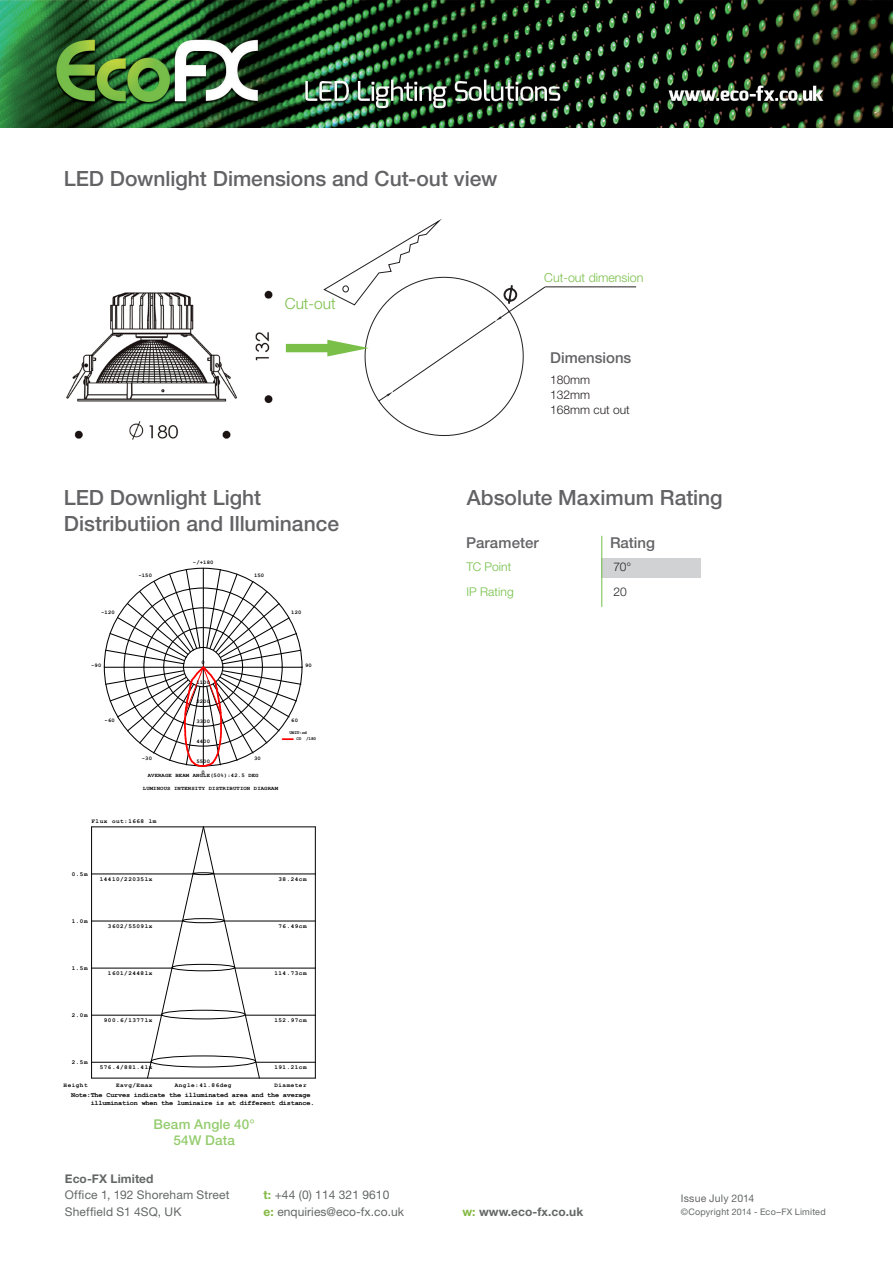
<style>
.page{position:relative;width:893px;height:1263px;background:#fff}
.page>*{position:absolute;margin:0;border:0;box-sizing:border-box;transform-origin:0 0}
.t1{font:500 21px/25.2px "Helvetica Neue";color:#636366}
.t2{font:500 19.35px "Helvetica Neue";color:#636366}
.t3{font:300 15.45px "Helvetica Neue";color:#79bf48}
.t4{font:500 15px "Helvetica Neue";color:#636366}
.t5{font:500 13.8px "Helvetica Neue";letter-spacing:.005em;color:#636366}
.t6{font:500 13.5px/16.2px "Helvetica Neue";letter-spacing:.015em;color:#94cc6e;text-align:center}
.t7{font:300 12.45px "Helvetica Neue";color:#79bf48}
.t8{font:12px/16.5px "Helvetica Neue";letter-spacing:.01em;color:#656767}
.t9{font:700 12px "Helvetica Neue";letter-spacing:.005em;color:#656767}
.t10{font:300 12px/15px "Helvetica Neue";color:#231f20}
.t11{font:300 12px "Helvetica Neue";letter-spacing:.01em;color:#71bf44}
.t12{font:300 11.1px/13.2px "Helvetica Neue";color:#231f20;text-align:justify}
.t13{font:10.5px "Helvetica Neue";letter-spacing:.015em;color:#656767}
.t14{font:9px "Helvetica Neue";letter-spacing:.02em;color:#656767}
.t15{font:700 6.75px/7.4px "Courier New";letter-spacing:-.025em;color:#000}
.t16{font:700 6px "Courier New";letter-spacing:.085em;color:#000}
.t17{font:700 5.55px "Courier New";letter-spacing:.025em;color:#000}
.t18{font:700 4.5px/6.3px "Courier New";letter-spacing:-.06em;color:#000}
.s1{font-weight:700;color:#82b840}
.s2{color:#82b840}
</style>
<div class="page">
<hr style="left:91px;top:827px;width:1px;height:251px;background:#000">
<hr style="left:92px;top:1078px;width:223px;height:1px;background:#000">
<hr style="left:315px;top:827px;width:1px;height:251px;background:#000">
<hr style="left:92px;top:827px;width:223px;height:1px;background:#000">
<hr style="left:92px;top:874px;width:101px;height:1px;background:#000">
<hr style="left:214px;top:874px;width:101px;height:1px;background:#000">
<hr style="left:92px;top:921px;width:91px;height:1px;background:#000">
<hr style="left:224px;top:921px;width:91px;height:1px;background:#000">
<hr style="left:92px;top:968px;width:80px;height:1px;background:#000">
<hr style="left:235px;top:968px;width:80px;height:1px;background:#000">
<hr style="left:92px;top:1015px;width:70px;height:1px;background:#000">
<hr style="left:245px;top:1015px;width:70px;height:1px;background:#000">
<hr style="left:92px;top:1062px;width:59px;height:1px;background:#000">
<hr style="left:256px;top:1062px;width:59px;height:1px;background:#000">
<svg style="left:147px;top:826px;width:113px;height:253px"></svg>
<img style="left:0;top:0;width:893px;height:127px">
<img style="left:66px;top:290px;width:207px;height:150px">
<div style="left:601px;top:558px;width:100px;height:20px;background:#d1d2d4"></div>
<hr style="left:601px;top:536px;width:1px;height:71px;background:#71bf44">
<svg style="left:103px;top:567px;width:200px;height:200px"></svg>
<hr style="left:545px;top:287px;width:91px;height:1px;background:#231f20">
<svg style="left:286px;top:220px;width:260px;height:216px"></svg>
<h1 class="t1" style="left:64px;top:166px;width:435px">LED Downlight Dimensions and Cut-out view</h1>
<h2 class="t2" style="left:-1px;top:174px;width:333px">wnlight Dimensions and Cut-out view</h2>
<h3 class="t3" style="left:285px;top:294px;width:52px">Cut-out</h3>
<h3 class="t7" style="left:544px;top:270px;width:101px">Cut-out dimension</h3>
<h3 class="t4" style="left:550px;top:348px;width:83px">Dimensions</h3>
<h3 class="t10" style="left:550px;top:372px;width:81px">180mm<br>132mm<br>168mm cut out</h3>
<h3 class="t5" style="left:554px;top:350px;width:77px">Dimensions</h3>
<h3 class="t12" style="left:553px;top:372px;width:38px">180mm 165mm 148mm</h3>
<h1 class="t1" style="left:64px;top:485px;width:277px">LED Downlight Light<br>Distributiion and Illuminance</h1>
<h1 class="t1" style="left:467px;top:485px;width:257px">Absolute Maximum Rating</h1>
<h3 class="t4" style="left:466px;top:533px;width:74px">Parameter</h3>
<h3 class="t4" style="left:610px;top:533px;width:47px">Rating</h3>
<h3 class="t11" style="left:466px;top:560px;width:47px">TC Point</h3>
<h3 class="t10" style="left:613px;top:559px;width:19px">70°</h3>
<h3 class="t11" style="left:466px;top:585px;width:49px">IP Rating</h3>
<h3 class="t10" style="left:613px;top:584px;width:15px">20</h3>
<p class="t17" style="left:193px;top:558px;width:22px">-/+180</p>
<p class="t17" style="left:138px;top:572px;width:15px">-150</p>
<p class="t17" style="left:254px;top:572px;width:12px">150</p>
<p class="t17" style="left:101px;top:609px;width:15px">-120</p>
<p class="t17" style="left:291px;top:609px;width:12px">120</p>
<p class="t17" style="left:91px;top:662px;width:12px">-90</p>
<p class="t17" style="left:105px;top:717px;width:12px">-60</p>
<p class="t17" style="left:202px;top:659px;width:5px">0</p>
<p class="t17" style="left:196px;top:678px;width:15px">1100</p>
<p class="t17" style="left:196px;top:698px;width:15px">2200</p>
<p class="t17" style="left:196px;top:718px;width:15px">3300</p>
<p class="t17" style="left:196px;top:738px;width:15px">4400</p>
<p class="t17" style="left:196px;top:758px;width:15px">5500</p>
<p class="t17" style="left:143px;top:784px;width:137px">LUMINOUS INTENSITY DISTRIBUTION DIAGRAM</p>
<p class="t17" style="left:142px;top:754px;width:12px">-30</p>
<p class="t17" style="left:254px;top:754px;width:8px">30</p>
<p class="t17" style="left:202px;top:768px;width:5px">0</p>
<p class="t17" style="left:148px;top:772px;width:112px">AVERAGE BEAM ANGLE(50%):42.5 DEG</p>
<p class="t17" style="left:305px;top:662px;width:8px">90</p>
<p class="t17" style="left:291px;top:717px;width:8px">60</p>
<p class="t18" style="left:296px;top:729px;width:21px;text-indent:-7px">UNIT:cd<br>C0 /180</p>
<p class="t16" style="left:92px;top:817px;width:66px">Flux out:1668 lm</p>
<p class="t16" style="left:72px;top:870px;width:17px">0.5m</p>
<p class="t16" style="left:100px;top:875px;width:54px">14410/22035lx</p>
<p class="t16" style="left:278px;top:875px;width:30px">38.24cm</p>
<p class="t16" style="left:72px;top:917px;width:17px">1.0m</p>
<p class="t16" style="left:108px;top:922px;width:46px">3602/5509lx</p>
<p class="t16" style="left:278px;top:922px;width:30px">76.49cm</p>
<p class="t16" style="left:72px;top:964px;width:17px">1.5m</p>
<p class="t16" style="left:108px;top:969px;width:46px">1601/2448lx</p>
<p class="t16" style="left:274px;top:969px;width:34px">114.73cm</p>
<p class="t16" style="left:72px;top:1011px;width:17px">2.0m</p>
<p class="t16" style="left:104px;top:1016px;width:50px">900.6/1377lx</p>
<p class="t16" style="left:274px;top:1016px;width:34px">152.97cm</p>
<p class="t16" style="left:72px;top:1058px;width:17px">2.5m</p>
<p class="t16" style="left:100px;top:1063px;width:54px">576.4/881.4lx</p>
<p class="t16" style="left:274px;top:1063px;width:34px">191.21cm</p>
<p class="t16" style="left:64px;top:1081px;width:26px">Height</p>
<p class="t16" style="left:116px;top:1081px;width:38px">Eavg/Emax</p>
<p class="t16" style="left:175px;top:1081px;width:58px">Angle:41.86deg</p>
<p class="t16" style="left:274px;top:1081px;width:34px">Diameter</p>
<p class="t15" style="left:91px;top:1091px;width:225px;text-indent:-20px">Note:The Curves indicate the illuminated area and the average illumination when the luminaire is at different distance.</p>
<h3 class="t6" style="left:154px;top:1116px;width:103px">Beam Angle 40°<br>54W Data</h3>
<h3 class="t9" style="left:65px;top:1171px;width:90px">Eco-FX Limited</h3>
<h3 class="t8" style="left:65px;top:1187px;width:166px">Office 1, 192 Shoreham Street<br>Sheffield S1 4SQ, UK</h3>
<h3 class="t8" style="left:264px;top:1187px;width:142px"><span class="s1">t:</span> +44 (0) 114 321 9610<br><span class="s1">e:</span> enquiries@eco-fx.co.uk</h3>
<h3 class="t9" style="left:462px;top:1204px;width:122px"><span class="s2">w:</span> www.eco-fx.co.uk</h3>
<h3 class="t13" style="left:681px;top:1192px;width:75px">Issue July 2014</h3>
<h3 class="t14" style="left:681px;top:1207px;width:146px">©Copyright 2014 - Eco–FX Limited</h3>
</div>
